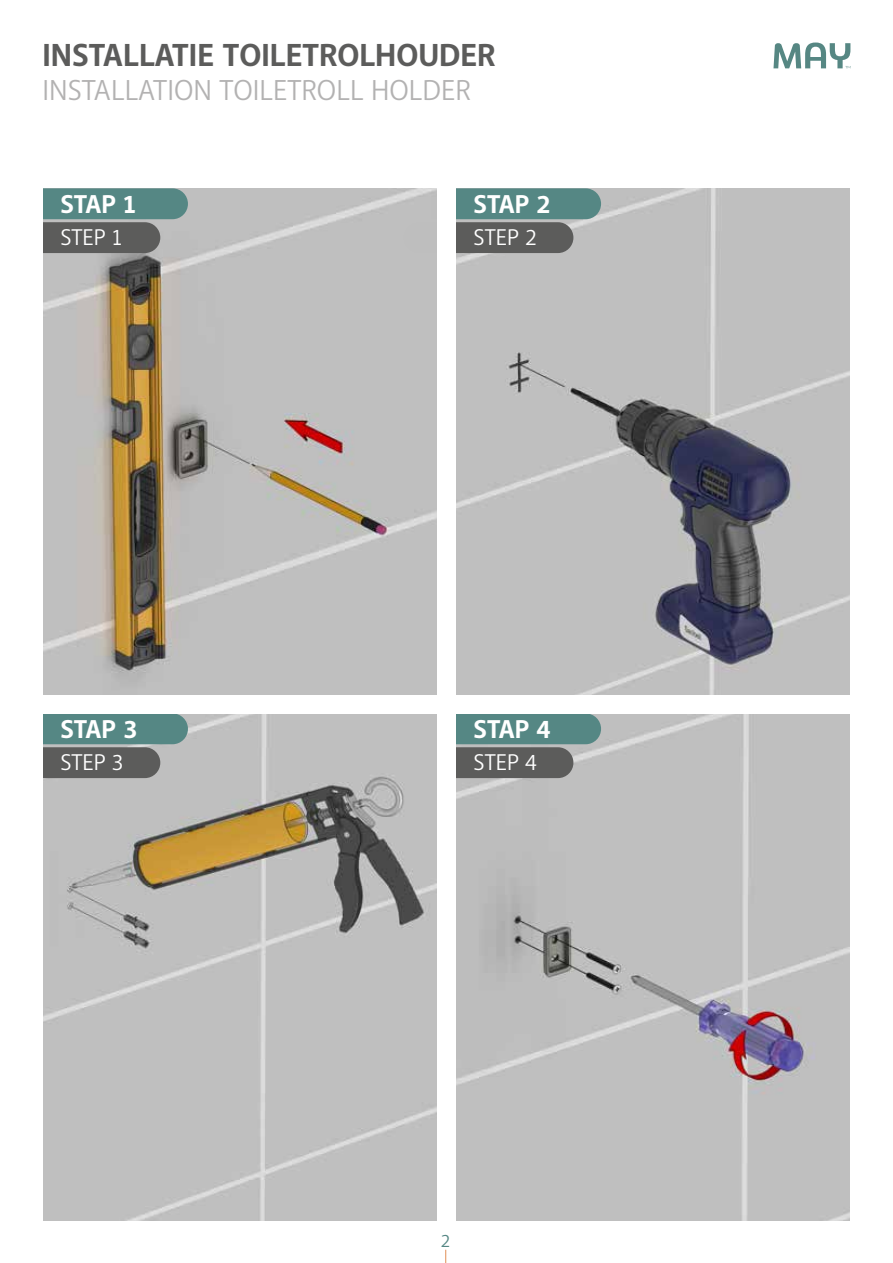
<style>
.page{position:relative;width:893px;height:1263px;background:#fff}
.page>*{position:absolute;margin:0;border:0;box-sizing:border-box;transform-origin:0 0}
.t1{font:700 31.5px "Macha";color:#5c5c5b}
.t2{font:28.5px "Macha";color:#b3b2b2}
.t3{font:700 25.5px "Macha";color:#fff}
.t4{font:22.5px "Macha";color:#fff}
.t5{font:18px "Macha";color:#558784}
</style>
<div class="page">
<svg style="left:445px;top:1250px;width:1px;height:13px"></svg>
<svg style="left:773px;top:43px;width:77px;height:25px"></svg>
<img style="left:456px;top:714px;width:394px;height:506px">
<img style="left:456px;top:188px;width:394px;height:507px">
<div style="left:431px;top:188px;width:170px;height:31px;background:#558784;border-radius:15px"></div>
<div style="left:403px;top:222px;width:170px;height:31px;background:#5c5c5b;border-radius:15px"></div>
<img style="left:43px;top:188px;width:394px;height:507px">
<div style="left:431px;top:713px;width:170px;height:31px;background:#558784;border-radius:15px"></div>
<div style="left:403px;top:747px;width:170px;height:31px;background:#5c5c5b;border-radius:15px"></div>
<img style="left:43px;top:714px;width:394px;height:506px">
<div style="left:437px;top:188px;width:18px;height:1032px;background:#fff"></div>
<div style="left:18px;top:188px;width:170px;height:31px;background:#558784;border-radius:15px"></div>
<div style="left:43px;top:222px;width:117px;height:31px;background:#5c5c5b"></div>
<div style="left:18px;top:713px;width:170px;height:31px;background:#558784;border-radius:15px"></div>
<div style="left:43px;top:747px;width:117px;height:31px;background:#5c5c5b"></div>
<div style="left:0;top:188px;width:43px;height:1032px;background:#fff"></div>
<p class="t1" style="left:43px;top:35px;width:455px">INSTALLATIE TOILETROLHOUDER</p>
<p class="t2" style="left:43px;top:72px;width:430px">INSTALLATION TOILETROLL HOLDER</p>
<p class="t3" style="left:60px;top:188px;width:77px">STAP 1</p>
<p class="t4" style="left:60px;top:223px;width:63px">STEP 1</p>
<p class="t3" style="left:60px;top:713px;width:79px">STAP 3</p>
<p class="t4" style="left:60px;top:748px;width:65px">STEP 3</p>
<p class="t3" style="left:473px;top:188px;width:79px">STAP 2</p>
<p class="t4" style="left:473px;top:223px;width:65px">STEP 2</p>
<p class="t3" style="left:473px;top:713px;width:79px">STAP 4</p>
<p class="t4" style="left:473px;top:748px;width:65px">STEP 4</p>
<p class="t5" style="left:441px;top:1230px;width:11px">2</p>
</div>
